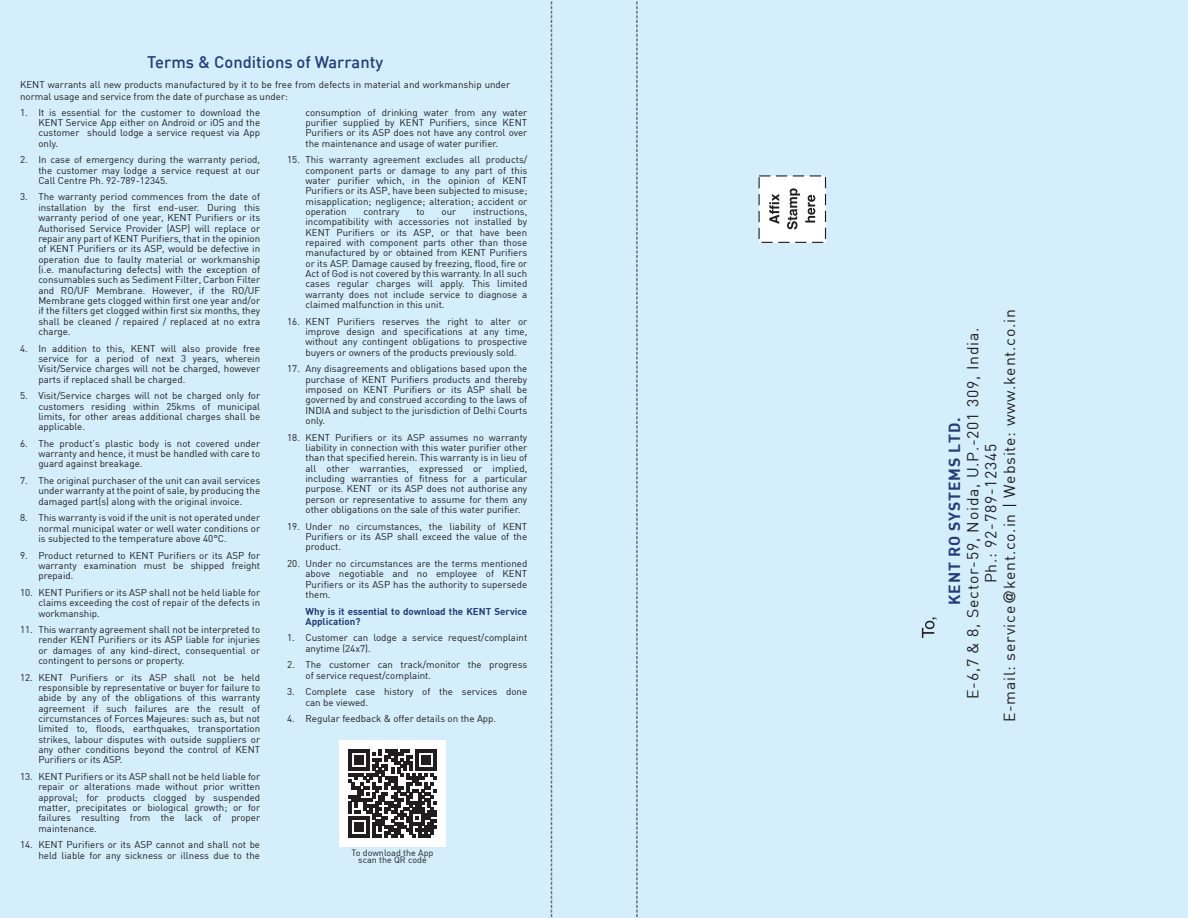
<style>
.page{position:relative;width:1188px;height:918px;background:#d4effb}
.page>*{position:absolute;margin:0;border:0;box-sizing:border-box;transform-origin:0 0}
.t1{font:500 16.5px "DIN";color:#243a7b}
.t2{font:15.75px/18.5px "DIN";letter-spacing:.05em;color:#201d1e;text-align:center}
.t3{font:700 15.75px "DIN";letter-spacing:.05em;color:#243a7b}
.t4{font:9.75px/10.4px "DIN";color:#201d1e;text-align:justify}
.t5{font:700 9.75px/10.4px "DIN";color:#243a7b}
.t6{font:9px/7.5px "DIN";color:#201d1e;text-align:center}
.s1{font-family:"Helvetica"}
</style>
<div class="page">
<div style="left:759px;top:176px;width:67px;height:66px;background:#fff"></div>
<div style="left:759px;top:175px;width:67px;height:68px;border:1px dashed #201d1e"></div>
<svg style="left:769px;top:188px;width:46px;height:41px"></svg>
<svg style="left:922px;top:618px;width:15px;height:20px"></svg>
<svg style="left:636px;top:1px;width:2px;height:917px"></svg>
<svg style="left:551px;top:1px;width:1px;height:917px"></svg>
<div style="left:339px;top:740px;width:107px;height:107px;background:#fff"></div>
<svg style="left:348px;top:749px;width:89px;height:89px"></svg>
<h1 class="t1" style="left:147px;top:51px;width:237px">Terms &amp; Conditions of Warranty</h1>
<p class="t4" style="left:20px;top:79px;width:492px;line-height:11.7px">KENT warrants all new products manufactured by it to be free from defects in material and workmanship under normal usage and service from the date of purchase as under:</p>
<p class="t4" style="left:38px;top:107px;width:223px;text-indent:-18px">1. It is essential for the customer to download the KENT Service App either on Android or iOS and the customer should lodge a service request via App only.</p>
<p class="t4" style="left:38px;top:154px;width:223px;text-indent:-18px">2. In case of emergency during the warranty period, the customer may lodge a service request at our Call Centre Ph. 92-789-12345.</p>
<p class="t4" style="left:38px;top:192px;width:223px;text-indent:-18px">3. The warranty period commences from the date of installation by the first end-user. During this warranty period of one year, KENT Purifiers or its Authorised Service Provider (ASP) will replace or repair any part of KENT Purifiers, that in the opinion of KENT Purifiers or its ASP, would be defective in operation due to faulty material or workmanship (i.e. manufacturing defects) with the exception of consumables such as Sediment Filter, Carbon Filter and RO/UF Membrane. However, if the RO/UF Membrane gets clogged within first one year and/or if the filters get clogged within first six months, they shall be cleaned / repaired / replaced at no extra charge.</p>
<p class="t4" style="left:38px;top:343px;width:223px;text-indent:-18px">4. In addition to this, KENT will also provide free service for a period of next 3 years, wherein Visit/Service charges will not be charged, however parts if replaced shall be charged.</p>
<p class="t4" style="left:38px;top:390px;width:223px;text-indent:-18px">5. Visit/Service charges will not be charged only for customers residing within 25kms of municipal limits, for other areas additional charges shall be applicable.</p>
<p class="t4" style="left:38px;top:438px;width:223px;text-indent:-18px">6. The product's plastic body is not covered under warranty and hence, it must be handled with care to guard against breakage.</p>
<p class="t4" style="left:38px;top:475px;width:223px;text-indent:-18px">7. The original purchaser of the unit can avail services under warranty at the point of sale, by producing the damaged part(s) along with the original invoice.</p>
<p class="t4" style="left:38px;top:512px;width:223px;text-indent:-18px">8. This warranty is void if the unit is not operated under normal municipal water or well water conditions or is subjected to the temperature above 40°C.</p>
<p class="t4" style="left:38px;top:550px;width:223px;text-indent:-18px">9. Product returned to KENT Purifiers or its ASP for warranty examination must be shipped freight prepaid.</p>
<p class="t4" style="left:38px;top:587px;width:223px;text-indent:-18px">10. KENT Purifiers or its ASP shall not be held liable for claims exceeding the cost of repair of the defects in workmanship.</p>
<p class="t4" style="left:38px;top:624px;width:223px;text-indent:-18px">11. This warranty agreement shall not be interpreted to render KENT Purifiers or its ASP liable for injuries or damages of any kind-direct, consequential or contingent to persons or property.</p>
<p class="t4" style="left:38px;top:672px;width:223px;text-indent:-18px">12. KENT Purifiers or its ASP shall not be held responsible by representative or buyer for failure to abide by any of the obligations of this warranty agreement if such failures are the result of circumstances of Forces Majeures: such as, but not limited to, floods, earthquakes, transportation strikes, labour disputes with outside suppliers or any other conditions beyond the control of KENT Purifiers or its ASP.</p>
<p class="t4" style="left:38px;top:771px;width:223px;text-indent:-18px">13. KENT Purifiers or its ASP shall not be held liable for repair or alterations made without prior written approval; for products clogged by suspended matter, precipitates or biological growth; or for failures resulting from the lack of proper maintenance.</p>
<p class="t4" style="left:20px;top:839px;width:242px;text-align:right">14. KENT Purifiers or its ASP cannot and shall not be held liable for any sickness or illness due to the</p>
<p class="t4" style="left:306px;top:107px;width:223px">consumption of drinking water from any water purifier supplied by KENT Purifiers, since KENT Purifiers or its ASP does not have any control over the maintenance and usage of water purifier.</p>
<p class="t4" style="left:306px;top:154px;width:223px;text-indent:-18px">15. This warranty agreement excludes all products/ component parts or damage to any part of this water purifier which, in the opinion of KENT Purifiers or its ASP, have been subjected to misuse; misapplication; negligence; alteration; accident or operation</p>
<p class="t4" style="left:306px;top:206px;width:223px;text-indent:168px">instructions, incompatibility with accessories not installed by KENT Purifiers or its ASP, or that have been repaired with component parts other than those manufactured by or obtained from KENT Purifiers or its ASP. Damage caused by freezing, flood, fire or Act of God is not covered by this warranty. In all such cases regular charges will apply. This limited warranty does not include service to diagnose a claimed malfunction in this unit.</p>
<p class="t4" style="left:306px;top:316px;width:223px;text-indent:-18px">16. KENT Purifiers reserves the right to alter or improve design and specifications at any time, without any contingent obligations to prospective buyers or owners of the products previously sold.</p>
<p class="t4" style="left:306px;top:363px;width:223px;text-indent:-18px">17. Any disagreements and obligations based upon the purchase of KENT Purifiers products and thereby imposed on KENT Purifiers or its ASP shall be governed by and construed according to the laws of INDIA and subject to the jurisdiction of Delhi Courts only.</p>
<p class="t4" style="left:306px;top:432px;width:223px;text-indent:-18px">18. KENT Purifiers or its ASP assumes no warranty liability in connection with this water purifier other than that specified herein. This warranty is in lieu of all other warranties, expressed or implied, including warranties of fitness for a particular purpose. KENT or its ASP does not authorise any person or representative to assume for them any other obligations on the sale of this water purifier.</p>
<p class="t4" style="left:306px;top:521px;width:223px;text-indent:-18px">19. Under no circumstances, the liability of KENT Purifiers or its ASP shall exceed the value of the product.</p>
<p class="t4" style="left:306px;top:558px;width:223px;text-indent:-18px">20. Under no circumstances are the terms mentioned above negotiable and no employee of KENT Purifiers or its ASP has the authority to supersede them.</p>
<p class="t5" style="left:306px;top:605px;width:223px">Why is it essential to download the KENT Service<br>Application?</p>
<p class="t4" style="left:306px;top:633px;width:223px;text-indent:-18px">1. Customer can lodge a service request/complaint anytime (24x7).</p>
<p class="t4" style="left:306px;top:659px;width:223px;text-indent:-18px">2. The customer can track/monitor the progress of service request/complaint.</p>
<p class="t4" style="left:306px;top:686px;width:223px;text-indent:-18px">3. Complete case history of the services done can be viewed.</p>
<p class="t4" style="left:287px;top:713px;width:211px">4. Regular feedback &amp; offer details on the App.</p>
<p class="t4" style="left:363px;top:206px;width:38px">contrary</p>
<p class="t4" style="left:416px;top:206px;width:10px">to</p>
<p class="t4" style="left:442px;top:206px;width:16px">our</p>
<p class="t6" style="left:352px;top:848px;width:83px">To download the App scan the QR code</p>
<h2 class="t2" style="left:963px;top:722px;width:414px;rotate:-90deg">E-6,7 &amp; 8, Sector-59, Noida, U.P.-201 309, India.<br>Ph.: 92-789-12345<br>E-mail: service<span class="s1">@</span>kent.co.in | Website: www.kent.co.in</h2>
<h2 class="t3" style="left:944px;top:605px;width:189px;rotate:-90deg">KENT RO SYSTEMS LTD.</h2>
</div>
